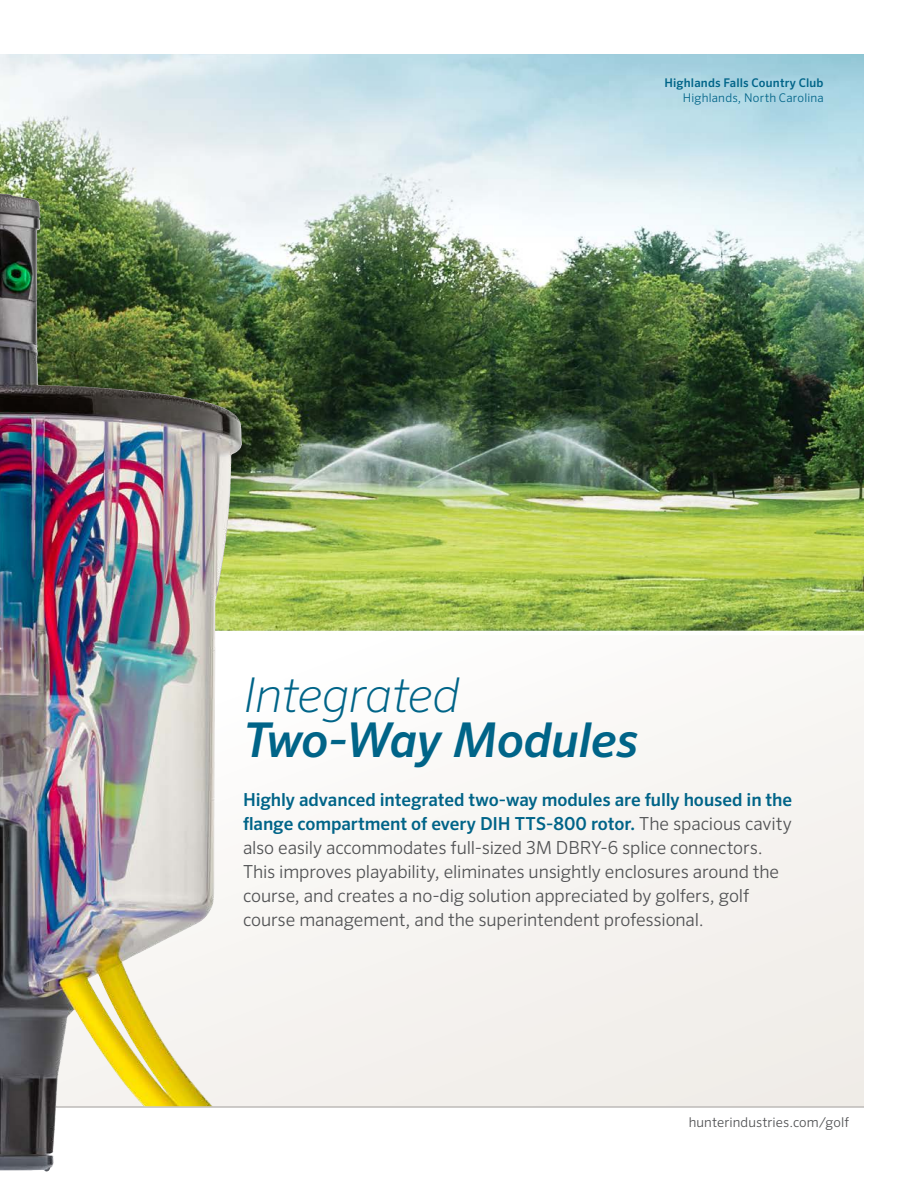
<style>
.page{position:relative;width:918px;height:1188px;background:#fff}
.page>*{position:absolute;margin:0;border:0;box-sizing:border-box;transform-origin:0 0}
.t1{font:italic 500 48px "Sero Pro";letter-spacing:-.01em;color:#006488}
.t2{font:italic 200 48px "Sero Pro";letter-spacing:-.015em;color:#006488}
.t3{font:300 18px/24px "Sero Pro";letter-spacing:-.01em;color:#515254}
.t4{font:300 13.5px "Sero Pro";letter-spacing:.005em;color:#515254}
.t5{font:500 12px "Sero Pro";letter-spacing:.015em;color:#006488}
.t6{font:300 12px "Sero Pro";letter-spacing:.015em;color:#006488}
.s1{font-weight:500;color:#006488}
</style>
<div class="page">
<svg style="left:0;top:635px;width:864px;height:471px"></svg>
<img style="left:0;top:54px;width:864px;height:577px">
<svg style="left:0;top:631px;width:215px;height:4px"></svg>
<hr style="left:0;top:1106px;width:864px;height:2px;background:#bdbab8">
<img style="left:0;top:1010px;width:91px;height:162px">
<p class="t5" style="left:664px;top:76px;width:161px">Highlands Falls Country Club</p>
<p class="t6" style="left:683px;top:91px;width:142px">Highlands, North Carolina</p>
<h1 class="t2" style="left:243px;top:667px;width:218px">Integrated</h1>
<h1 class="t1" style="left:243px;top:711px;width:397px">Two-Way Modules</h1>
<p class="t3" style="left:243px;top:788px;width:551px"><span class="s1">Highly advanced integrated two-way modules are fully housed in the flange compartment of every DIH TTS-800 rotor.</span> The spacious cavity also easily accommodates full-sized 3M DBRY-6 splice connectors.<br>This improves playability, eliminates unsightly enclosures around the course, and creates a no-dig solution appreciated by golfers, golf course management, and the superintendent professional.</p>
<p class="t4" style="left:689px;top:1114px;width:162px">hunterindustries.com/golf</p>
</div>
